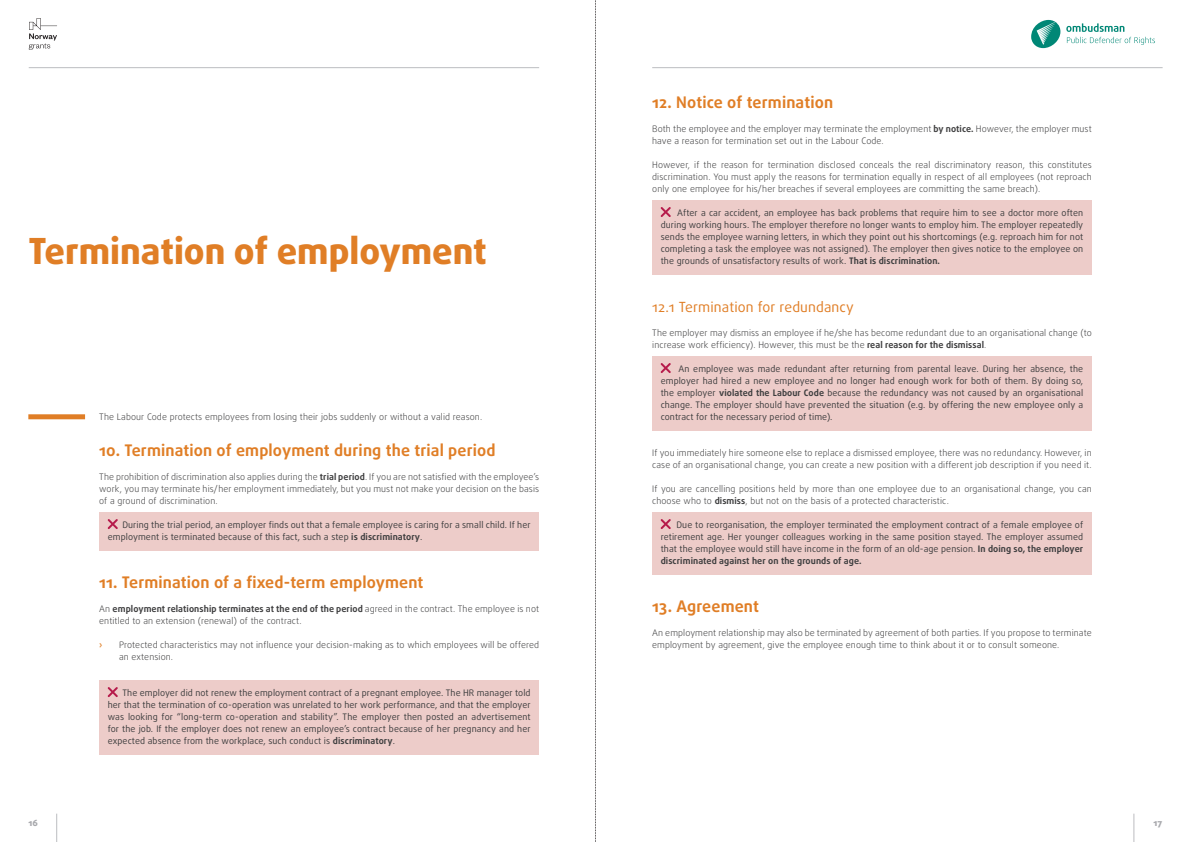
<style>
.page{position:relative;width:1191px;height:842px;background:#fff}
.page>*{position:absolute;margin:0;border:0;box-sizing:border-box;transform-origin:0 0}
.t1{font:800 36px "Daxline Pro";color:#e07e26}
.t2{font:700 16px "Daxline Pro";letter-spacing:.01em;color:#e07e26}
.t3{font:14px "Daxline Pro";letter-spacing:.01em;color:#e07e26}
.t4{font:300 9px/12px "Daxline Pro";letter-spacing:.01em;color:#3e3e3f}
.t5{font:9px/12px "Daxline Pro";letter-spacing:.01em;color:#3e3e3f;text-align:justify}
.t6{font:800 9px "Daxline Pro";color:#a8a9ad}
.t7{font:700 9px "Daxline Pro";color:#e38936}
.s1{font-weight:700}
</style>
<div class="page">
<svg style="left:1133px;top:814px;width:1px;height:28px"></svg>
<svg style="left:56px;top:814px;width:1px;height:28px"></svg>
<svg style="left:29px;top:18px;width:28px;height:32px"></svg>
<hr style="left:652px;top:67px;width:510px;height:1px;background:#bcbdc0">
<hr style="left:29px;top:67px;width:510px;height:1px;background:#bcbdc0">
<svg style="left:1031px;top:20px;width:124px;height:28px"></svg>
<div style="left:28px;top:414px;width:57px;height:5px;background:#e07e26"></div>
<div style="left:99px;top:513px;width:440px;height:38px;background:#edccc9"></div>
<div style="left:99px;top:681px;width:440px;height:74px;background:#edccc9"></div>
<svg style="left:108px;top:519px;width:10px;height:10px"></svg>
<svg style="left:108px;top:687px;width:10px;height:10px"></svg>
<div style="left:652px;top:201px;width:439px;height:74px;background:#edccc9"></div>
<div style="left:652px;top:357px;width:439px;height:74px;background:#edccc9"></div>
<div style="left:652px;top:513px;width:439px;height:62px;background:#edccc9"></div>
<svg style="left:660px;top:207px;width:10px;height:10px"></svg>
<svg style="left:660px;top:363px;width:10px;height:10px"></svg>
<svg style="left:660px;top:519px;width:10px;height:10px"></svg>
<svg style="left:595px;top:0;width:1px;height:842px"></svg>
<h1 class="t1" style="left:28px;top:227px;width:460px">Termination of employment</h1>
<p class="t4" style="left:99px;top:411px;width:384px">The Labour Code protects employees from losing their jobs suddenly or without a valid reason.</p>
<h2 class="t2" style="left:99px;top:440px;width:398px">10. Termination of employment during the trial period</h2>
<p class="t4" style="left:99px;top:471px;width:441px;text-align:justify">The prohibition of discrimination also applies during the <span class="s1">trial period</span>. If you are not satisfied with the employee’s work, you may terminate his/her employment immediately, but you must not make your decision on the basis of a ground of discrimination.</p>
<p class="t5" style="left:108px;top:519px;width:424px;text-indent:15px">During the trial period, an employer finds out that a female employee is caring for a small child. If her employment is terminated because of this fact, such a step <span class="s1">is discriminatory</span>.</p>
<h2 class="t2" style="left:99px;top:572px;width:326px">11. Termination of a fixed-term employment</h2>
<p class="t4" style="left:99px;top:603px;width:441px">An <span class="s1">employment relationship terminates at the end of the period</span> agreed in the contract. The employee is not entitled to an extension (renewal) of the contract.</p>
<p class="t7" style="left:99px;top:639px;width:5px">›</p>
<p class="t4" style="left:119px;top:639px;width:421px">Protected characteristics may not influence your decision-making as to which employees will be offered an extension.</p>
<p class="t5" style="left:108px;top:687px;width:424px;text-indent:15px">The employer did not renew the employment contract of a pregnant employee. The HR manager told her that the termination of co-operation was unrelated to her work performance, and that the employer was looking for “long-term co-operation and stability”. The employer then posted an advertisement for the job. If the employer does not renew an employee’s contract because of her pregnancy and her expected absence from the workplace, such conduct is <span class="s1">discriminatory</span>.</p>
<h2 class="t2" style="left:652px;top:92px;width:182px">12. Notice of termination</h2>
<p class="t4" style="left:652px;top:123px;width:441px">Both the employee and the employer may terminate the employment <span class="s1">by notice.</span> However, the employer must have a reason for termination set out in the Labour Code.</p>
<p class="t4" style="left:652px;top:159px;width:441px;text-align:justify">However, if the reason for termination disclosed conceals the real discriminatory reason, this constitutes discrimination. You must apply the reasons for termination equally in respect of all employees (not reproach only one employee for his/her breaches if several employees are committing the same breach).</p>
<p class="t5" style="left:660px;top:207px;width:424px;text-indent:16px">After a car accident, an employee has back problems that require him to see a doctor more often during working hours. The employer therefore no longer wants to employ him. The employer repeatedly sends the employee warning letters, in which they point out his shortcomings (e.g. reproach him for not completing a task the employee was not assigned). The employer then gives notice to the employee on the grounds of unsatisfactory results of work. <span class="s1">That is discrimination.</span></p>
<h3 class="t3" style="left:652px;top:298px;width:203px">12.1 Termination for redundancy</h3>
<p class="t4" style="left:652px;top:327px;width:441px">The employer may dismiss an employee if he/she has become redundant due to an organisational change (to increase work efficiency). However, this must be the <span class="s1">real reason for the dismissal</span>.</p>
<p class="t5" style="left:660px;top:363px;width:424px;text-indent:18px">An employee was made redundant after returning from parental leave. During her absence, the employer had hired a new employee and no longer had enough work for both of them. By doing so, the employer <span class="s1">violated the Labour Code</span> because the redundancy was not caused by an organisational change. The employer should have prevented the situation (e.g. by offering the new employee only a contract for the necessary period of time).</p>
<p class="t4" style="left:652px;top:447px;width:441px">If you immediately hire someone else to replace a dismissed employee, there was no redundancy. However, in case of an organisational change, you can create a new position with a different job description if you need it.</p>
<p class="t4" style="left:652px;top:483px;width:441px">If you are cancelling positions held by more than one employee due to an organisational change, you can choose who to <span class="s1">dismiss</span>, but not on the basis of a protected characteristic.</p>
<p class="t5" style="left:660px;top:519px;width:424px;text-indent:16px">Due to reorganisation, the employer terminated the employment contract of a female employee of retirement age. Her younger colleagues working in the same position stayed. The employer assumed that the employee would still have income in the form of an old-age pension. <span class="s1">In doing so, the employer discriminated against her on the grounds of age.</span></p>
<h2 class="t2" style="left:652px;top:596px;width:108px">13. Agreement</h2>
<p class="t4" style="left:652px;top:627px;width:441px">An employment relationship may also be terminated by agreement of both parties. If you propose to terminate employment by agreement, give the employee enough time to think about it or to consult someone.</p>
<p class="t6" style="left:28px;top:817px;width:11px">16</p>
<p class="t6" style="left:1153px;top:817px;width:11px">17</p>
</div>
